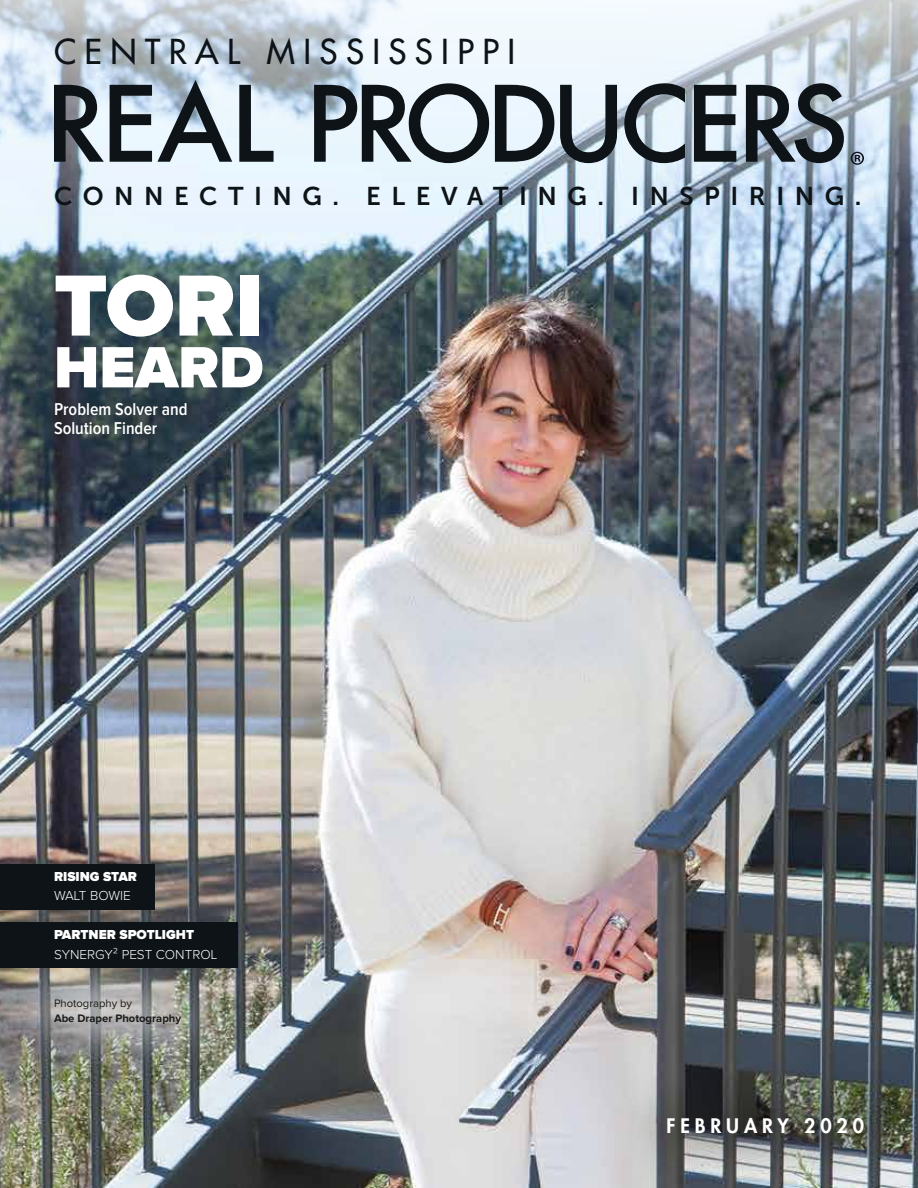
<style>
.page{position:relative;width:918px;height:1188px;background:#fff}
.page>*{position:absolute;margin:0;border:0;box-sizing:border-box;transform-origin:0 0}
.t1{font:900 90px "Proxima Nova";color:#fff}
.t2{font:900 60.3px "Proxima Nova";color:#fff}
.t3{font:500 33.45px "Futura Std";letter-spacing:.25em;color:#0d1316}
.t4{font:25.65px "Museo Sans 700";letter-spacing:.41em;color:#0d1316}
.t5{font:800 19.5px "Futura Std";letter-spacing:.25em;color:#fff}
.t6{font:600 17.85px/19.4px "Proxima Nova Cond";color:#fff}
.t7{font:300 13.5px "Proxima Nova";color:#fff}
.t8{font:900 13.5px "Proxima Nova";color:#fff}
.t9{font:700 11.25px "Proxima Nova";color:#1c1b1a}
.t10{font:11.25px "Proxima Nova";color:#1c1b1a}
</style>
<div class="page">
<img style="left:0;top:238px;width:918px;height:950px">
<svg style="left:0;top:0;width:918px;height:238px"></svg>
<div style="left:617px;top:1067px;width:296px;height:118px;background:#1c1b1a;opacity:.7"></div>
<svg style="left:54px;top:85px;width:50px;height:77px;background:#5d646a"></svg>
<svg style="left:110px;top:80px;width:122px;height:82px;background:#89949c"></svg>
<svg style="left:239px;top:85px;width:35px;height:77px;background:#879198"></svg>
<svg style="left:314px;top:83px;width:175px;height:80px;background:#858e94"></svg>
<svg style="left:495px;top:85px;width:59px;height:77px;background:#7a8288"></svg>
<svg style="left:560px;top:85px;width:57px;height:78px;background:#788289"></svg>
<svg style="left:624px;top:83px;width:61px;height:80px;background:#8e989f"></svg>
<svg style="left:694px;top:85px;width:42px;height:77px;background:#5f686f"></svg>
<svg style="left:746px;top:83px;width:98px;height:80px;background:#646f78"></svg>
<svg style="left:851px;top:152px;width:13px;height:13px"></svg>
<div style="left:5px;top:949px;width:224px;height:125px;background:#fff;opacity:.75"></div>
<div style="left:40px;top:388px;width:161px;height:61px;background:#1c1b1a;opacity:.75"></div>
<div style="left:0;top:864px;width:154px;height:46px;background:#0d1316"></div>
<div style="left:0;top:922px;width:238px;height:45px;background:#0d1316"></div>
<h3 class="t3" style="left:54px;top:30px;width:463px">CENTRAL MISSISSIPPI</h3>
<p class="t4" style="left:54px;top:182px;width:809px">CONNECTING. ELEVATING. INSPIRING.</p>
<h1 class="t1" style="left:54px;top:264px;width:211px">TORI</h1>
<h2 class="t2" style="left:54px;top:340px;width:211px">HEARD</h2>
<p class="t6" style="left:54px;top:400px;width:135px">Problem Solver and<br>Solution Finder</p>
<p class="t8" style="left:54px;top:870px;width:85px">RISING STAR</p>
<p class="t7" style="left:54px;top:890px;width:78px">WALT BOWIE</p>
<p class="t8" style="left:54px;top:929px;width:142px">PARTNER SPOTLIGHT</p>
<p class="t7" style="left:54px;top:948px;width:165px">SYNERGY² PEST CONTROL</p>
<p class="t10" style="left:54px;top:996px;width:80px">Photography by</p>
<p class="t9" style="left:54px;top:1013px;width:129px">Abe Draper Photography</p>
<p class="t5" style="left:667px;top:1114px;width:199px">FEBRUARY 2020</p>
</div>
